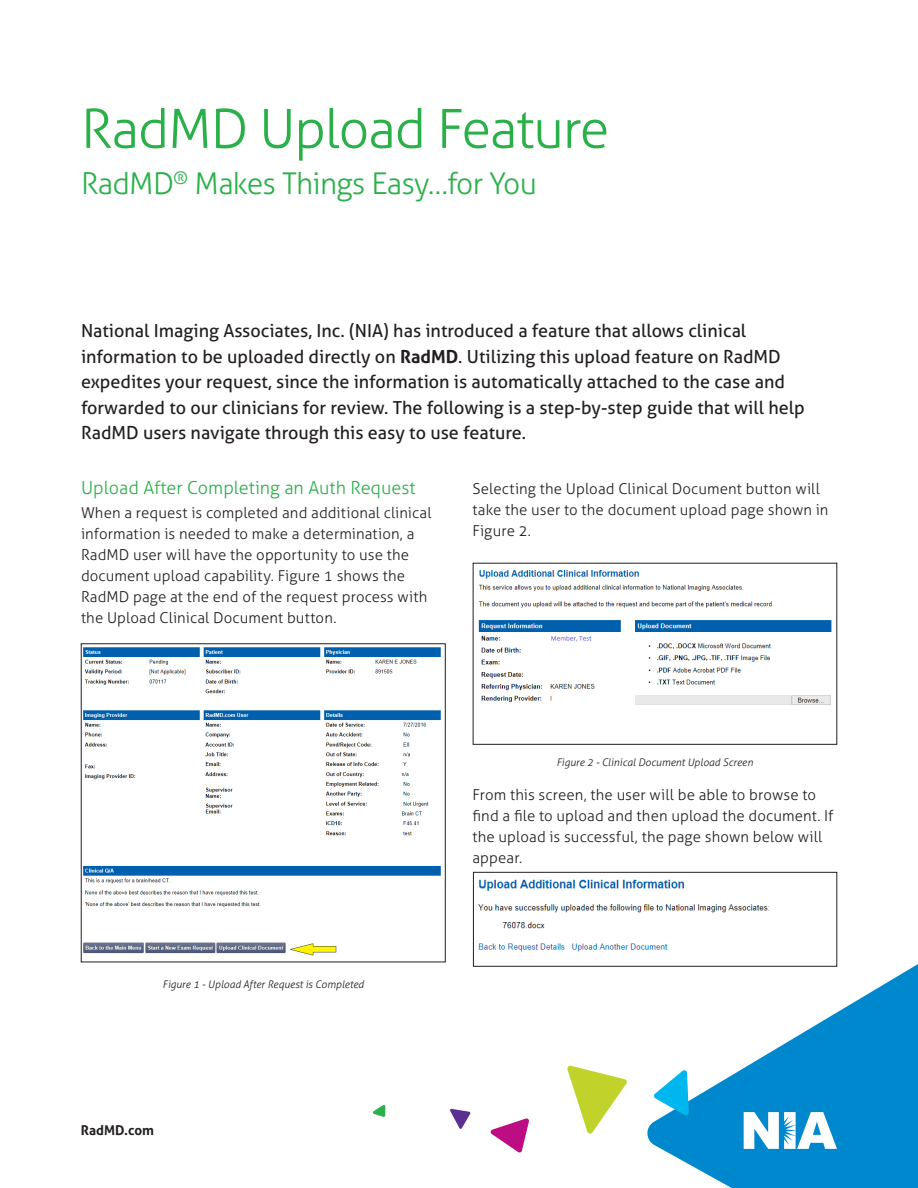
<style>
.page{position:relative;width:918px;height:1188px;background:#fff}
.page>*{position:absolute;margin:0;border:0;box-sizing:border-box;transform-origin:0 0}
.Headline_small{font:300 54px "Aller";letter-spacing:-.025em;color:#2ab049}
.Heading_back{font:300 30px "Aller";letter-spacing:-.025em;color:#2ab049}
.Intro_text{font:18px/25.5px "Aller";color:#231f20}
.Subhead{font:300 18px "Aller";color:#2ab049}
.Body_Copy{font:300 15px/21px "Aller";letter-spacing:.005em;color:#231f20}
.Footnote{font:italic 300 10.5px "Aller";color:#231f20}
.s1{font-weight:700}
</style>
<div class="page">
<svg style="left:645px;top:956px;width:273px;height:232px;fill:#0088ce"></svg>
<svg style="left:450px;top:1109px;width:21px;height:20px"></svg>
<svg style="left:373px;top:1105px;width:12px;height:12px"></svg>
<svg style="left:567px;top:1065px;width:60px;height:69px"></svg>
<svg style="left:654px;top:1069px;width:35px;height:47px"></svg>
<svg style="left:490px;top:1118px;width:39px;height:35px"></svg>
<svg style="left:744px;top:1112px;width:93px;height:37px"></svg>
<img style="left:83px;top:647px;width:358px;height:309px">
<img style="left:478px;top:570px;width:354px;height:135px">
<div style="left:473px;top:563px;width:364px;height:182px;border:1px solid #231f20"></div>
<img style="left:478px;top:879px;width:357px;height:85px">
<div style="left:473px;top:872px;width:364px;height:94px;border:1px solid #231f20"></div>
<p class="Headline_small" style="left:81px;top:96px;width:530px">RadMD Upload Feature</p>
<p class="Heading_back" style="left:81px;top:165px;width:458px">RadMD<sup>®</sup> Makes Things Easy…for You</p>
<p class="Intro_text" style="left:81px;top:318px;width:725px">National Imaging Associates, Inc. (NIA) has introduced a feature that allows clinical information to be uploaded directly on <span class="s1">RadMD</span>. Utilizing this upload feature on RadMD expedites your request, since the information is automatically attached to the case and forwarded to our clinicians for review. The following is a step-by-step guide that will help RadMD users navigate through this easy to use feature.</p>
<p class="Subhead" style="left:81px;top:477px;width:336px">Upload After Completing an Auth Request</p>
<p class="Body_Copy" style="left:81px;top:502px;width:352px">When a request is completed and additional clinical information is needed to make a determination, a RadMD user will have the opportunity to use the document upload capability. Figure 1 shows the RadMD page at the end of the request process with the Upload Clinical Document button.</p>
<p class="Body_Copy" style="left:472px;top:478px;width:358px">Selecting the Upload Clinical Document button will take the user to the document upload page shown in<br>Figure 2.</p>
<p class="Footnote" style="left:163px;top:978px;width:203px">Figure 1 - Upload After Request is Completed</p>
<p class="Footnote" style="left:556px;top:756px;width:198px">Figure 2 - Clinical Document Upload Screen</p>
<p class="Body_Copy" style="left:472px;top:784px;width:363px">From this screen, the user will be able to browse to find a file to upload and then upload the document. If the upload is successful, the page shown below will appear.</p>
</div>
